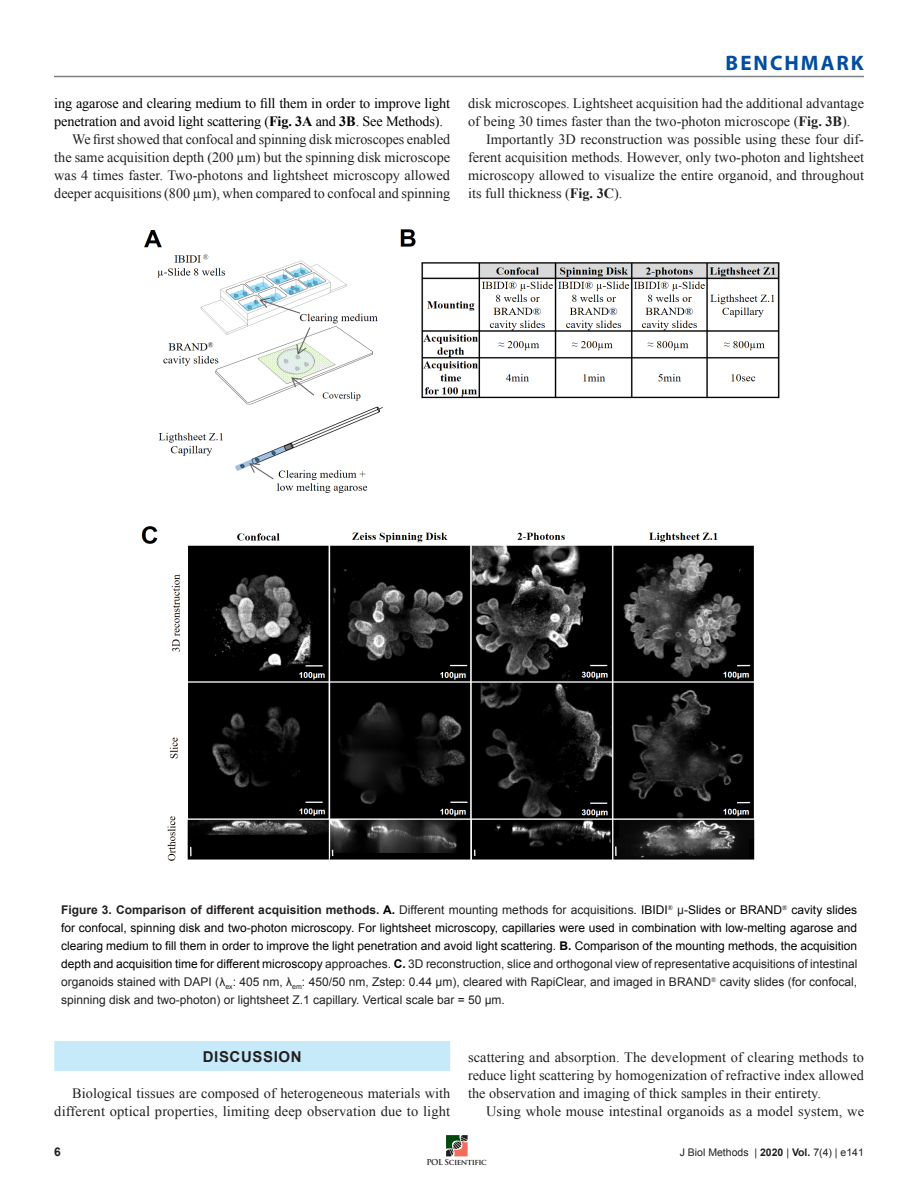
<style>
.page{position:relative;width:918px;height:1188px;background:#fff}
.page>*{position:absolute;margin:0;border:0;box-sizing:border-box;transform-origin:0 0}
.t1{font:700 21px "Myriad Pro";letter-spacing:.095em;color:#014da2}
.Section_Header{font:700 15px "Arial";letter-spacing:.04em;color:#231f20}
.Body{font:14.25px/18px "Times New Roman";color:#231f20;text-align:justify}
.Body-2{font:14.25px/18px "Times New Roman";letter-spacing:-.01em;color:#000}
.Figure_Legend_-_Span{font:12px/18px "Arial";color:#000;text-align:justify}
.t2{font:700 12px "Arial";color:#231f20}
.t3{font:10.5px "Arial";color:#231f20}
.t4{font:700 7.95px "Trajan Pro";letter-spacing:-.05em;color:#231f20}
.s1{font-weight:700}
.s2{font-weight:700;color:#231f20}
.s3{color:#231f20}
</style>
<div class="page">
<svg style="left:446px;top:1135px;width:22px;height:21px"></svg>
<hr style="left:54px;top:76px;width:810px;height:1px;background:#808285">
<img style="left:141px;top:229px;width:639px;height:632px">
<div style="left:54px;top:1041px;width:396px;height:30px;background:#c6eafa"></div>
<p class="Body-2" style="left:54px;top:94px;width:397px">ing agarose and clearing medium to fill them in order to improve light penetration and avoid light scattering (<span class="s1">Fig. 3A</span> and <span class="s1">3B</span>. See Methods).</p>
<p class="Body" style="left:54px;top:130px;width:397px;text-indent:18px">We first showed that confocal and spinning disk microscopes enabled the same acquisition depth (200 µm) but the spinning disk microscope was 4 times faster. Two-photons and lightsheet microscopy allowed deeper acquisitions (800 µm), when compared to confocal and spinning</p>
<h1 class="t1" style="left:726px;top:49px;width:140px">BENCHMARK</h1>
<p class="Body" style="left:468px;top:94px;width:397px">disk microscopes. Lightsheet acquisition had the additional advantage of being 30 times faster than the two-photon microscope (<span class="s1">Fig. 3B</span>).</p>
<p class="Body" style="left:468px;top:130px;width:397px;text-indent:18px">Importantly 3D reconstruction was possible using these four dif&shy;ferent acquisition methods. However, only two-photon and lightsheet microscopy allowed to visualize the entire organoid, and throughout its full thickness (<span class="s1">Fig. 3C</span>).</p>
<p class="Figure_Legend_-_Span" style="left:61px;top:900px;width:798px"><span class="s2">Figure 3. Comparison of different acquisition methods.</span> <span class="s1">A.</span> <span class="s3">Different mounting methods for acquisitions</span>. IBIDI<sup>®</sup> <span class="s3">µ</span>-Slides or BRAND<sup>®</sup> cavity slides for confocal, spinning disk and two-photon microscopy. For lightsheet microscopy, capillaries were used in combination with low-melting agarose and clearing medium to fill them in order to improve the light penetration and avoid light scattering. <span class="s1">B.</span> Comparison of the mounting methods, the acquisition depth and acquisition time for different microscopy <span class="s3">approaches.</span> <span class="s1">C.</span> <span class="s3">3D reconstruction, slice and orthogonal view of representative acquisitions of intestinal organoids stained with DAPI (λ</span><sub>ex</sub><span class="s3">: 405 nm, λ</span><sub>em</sub><span class="s3">: 450/50 nm, Zstep: 0.44 µm), cleared with RapiClear, and imaged in BRAND</span><sup>®</sup> <span class="s3">cavity slides (for confocal, spinning disk and two-photon) or lightsheet Z.1 capillary. Vertical scale bar = 50 µm.</span></p>
<p class="Section_Header" style="left:203px;top:1047px;width:100px">DISCUSSION</p>
<p class="Body" style="left:54px;top:1084px;width:397px;text-align:right">Biological tissues are composed of heterogeneous materials with different optical properties, limiting deep observation due to light</p>
<p class="Body" style="left:468px;top:1048px;width:397px">scattering and absorption. The development of clearing methods to reduce light scattering by homogenization of refractive index allowed the observation and imaging of thick samples in their entirety.</p>
<p class="Body" style="left:486px;top:1102px;width:379px">Using whole mouse intestinal organoids as a model system, we</p>
<p class="t2" style="left:54px;top:1144px;width:8px">6</p>
<p class="t3" style="left:680px;top:1145px;width:186px">J Biol Methods | <span class="s1">2020</span> | <span class="s1">Vol.</span> 7(4) | e141</p>
<p class="t4" style="left:427px;top:1158px;width:62px">POL Scientific</p>
</div>
